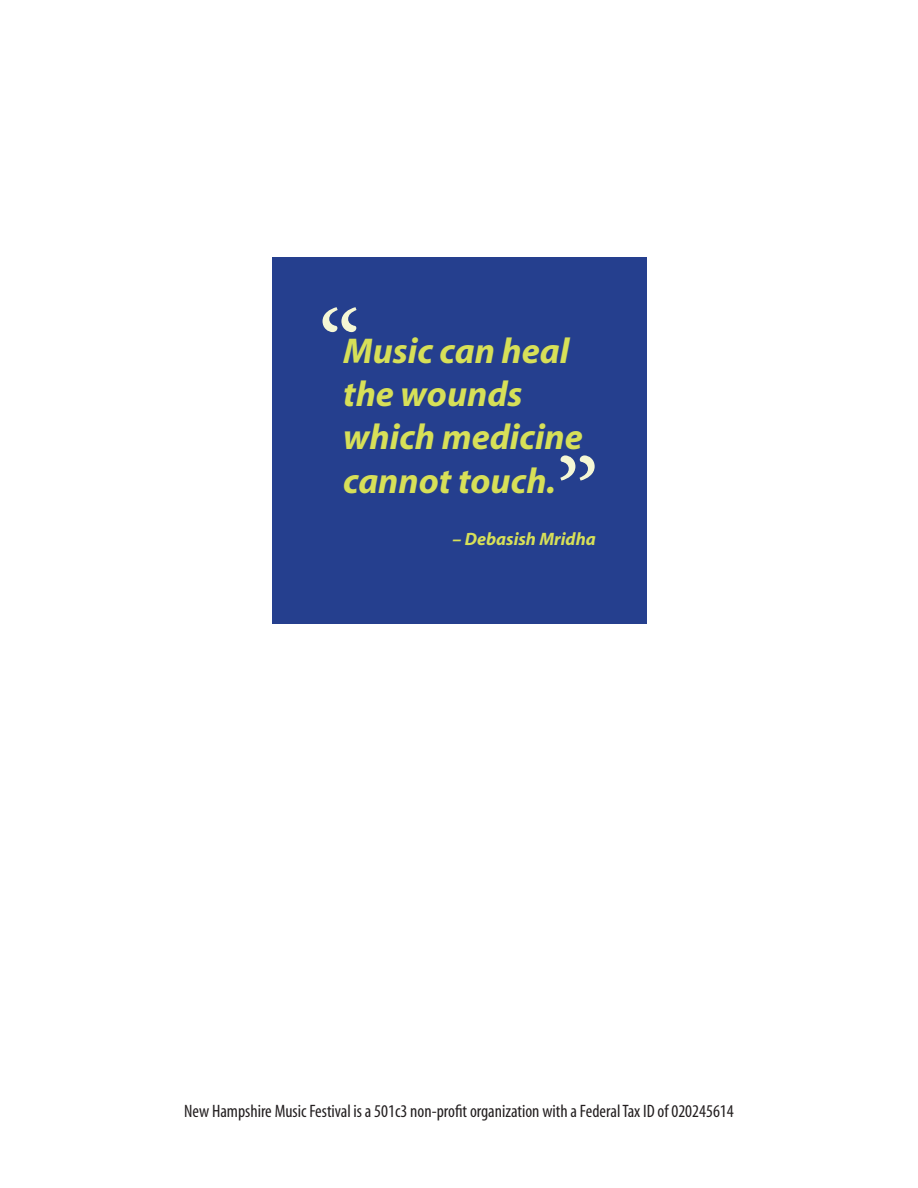
<style>
.page{position:relative;width:918px;height:1188px;background:#fff}
.page>*{position:absolute;margin:0;border:0;box-sizing:border-box;transform-origin:0 0}
.t1{font:108px "Minion Pro";color:#f5f7d5}
.t2{font:italic 700 36px/43.2px "Myriad";color:#d7e058}
.t3{font:condensed 18px "Myriad";color:#231f20}
.t4{font:italic 700 18px "Myriad";color:#d7e058}
</style>
<div class="page">
<div style="left:272px;top:258px;width:374px;height:366px;background:#253f8e"></div>
<p class="t1" style="left:318px;top:278px;width:44px">“</p>
<p class="t2" style="left:343px;top:331px;width:241px">Music can heal the wounds which medicine cannot touch.</p>
<p class="t4" style="left:452px;top:529px;width:145px">– Debasish Mridha</p>
<p class="t1" style="left:556px;top:425px;width:45px">”</p>
<p class="t3" style="left:184px;top:1102px;width:551px">New Hampshire Music Festival is a 501c3 non-profit organization with a Federal Tax ID of 020245614</p>
</div>
